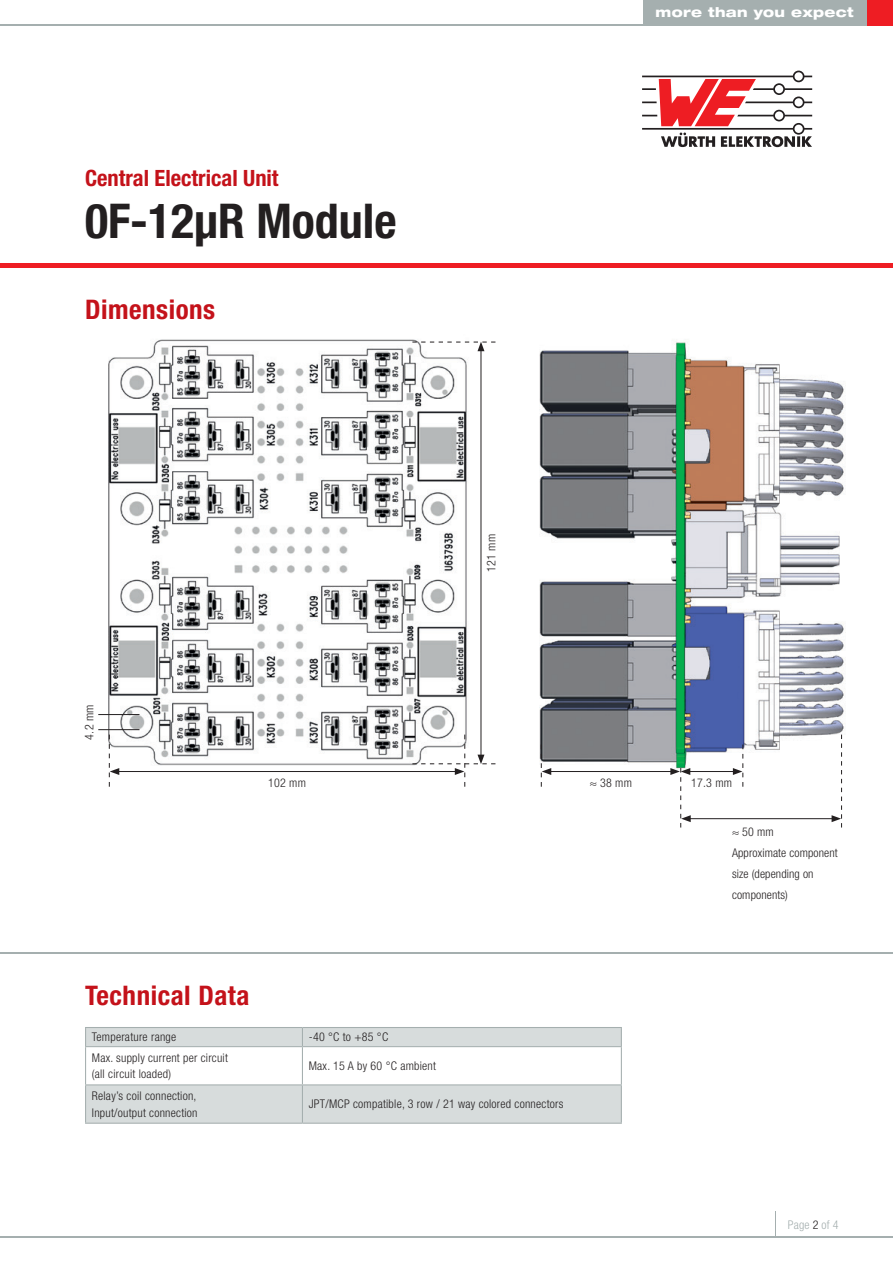
<style>
.page{position:relative;width:893px;height:1263px;background:#fff}
.page>*{position:absolute;margin:0;border:0;box-sizing:border-box;transform-origin:0 0}
.t1{font:700 condensed 48px "Helvetica Neue LT Pro";color:#231f20}
.t2{font:700 condensed 27px "Helvetica Neue LT Pro";letter-spacing:.02em;color:#c4121a}
.t3{font:700 condensed 22.5px "Helvetica Neue LT Pro";color:#c4121a}
.t4{font:800 expanded 13.5px "Helvetica Neue LT Pro";letter-spacing:.025em;color:#fff}
.t5{font:300 condensed 12px/21px "Helvetica Neue LT Pro";letter-spacing:.02em;color:#231f20}
.t6{font:300 condensed 12px "Helvetica Neue LT Pro";letter-spacing:.01em;color:#a5afaf}
.s1{color:#231f20}
</style>
<div class="page">
<div style="left:867px;top:0;width:26px;height:26px;background:#ee1d23"></div>
<div style="left:643px;top:0;width:223px;height:26px;background:#a5afaf"></div>
<hr style="left:0;top:24px;width:863px;height:2px;background:#a5afaf">
<svg style="left:642px;top:71px;width:170px;height:76px"></svg>
<hr style="left:0;top:264px;width:893px;height:4px;background:#ee1d23">
<hr style="left:0;top:952px;width:893px;height:2px;background:#a5afaf">
<hr style="left:0;top:1236px;width:893px;height:1px;background:#a5afaf">
<svg style="left:775px;top:1212px;width:1px;height:24px"></svg>
<div style="left:86px;top:1085px;width:535px;height:38px;background:#d7dcdc"></div>
<hr style="left:85px;top:1027px;width:217px;height:1px;background:#a5afaf">
<hr style="left:302px;top:1027px;width:320px;height:1px;background:#a5afaf">
<svg style="left:85px;top:1028px;width:537px;height:56px"></svg>
<hr style="left:85px;top:1046px;width:217px;height:1px;background:#a5afaf">
<hr style="left:85px;top:1047px;width:1px;height:37px;background:#a5afaf">
<hr style="left:302px;top:1046px;width:320px;height:1px;background:#a5afaf">
<hr style="left:302px;top:1047px;width:1px;height:37px;background:#a5afaf">
<hr style="left:621px;top:1047px;width:1px;height:37px;background:#a5afaf">
<hr style="left:85px;top:1084px;width:217px;height:1px;background:#a5afaf">
<hr style="left:85px;top:1085px;width:1px;height:38px;background:#a5afaf">
<hr style="left:302px;top:1084px;width:320px;height:1px;background:#a5afaf">
<hr style="left:302px;top:1085px;width:1px;height:38px;background:#a5afaf">
<hr style="left:621px;top:1085px;width:1px;height:38px;background:#a5afaf">
<hr style="left:85px;top:1123px;width:217px;height:1px;background:#a5afaf">
<hr style="left:302px;top:1123px;width:320px;height:1px;background:#a5afaf">
<img style="left:539px;top:341px;width:307px;height:442px">
<img style="left:98px;top:339px;width:372px;height:431px">
<hr style="left:117px;top:771px;width:340px;height:1px;background:#231f20">
<hr style="left:481px;top:349px;width:1px;height:408px;background:#231f20">
<svg style="left:109px;top:735px;width:10px;height:52px"></svg>
<svg style="left:412px;top:735px;width:83px;height:52px"></svg>
<svg style="left:412px;top:342px;width:83px;height:9px"></svg>
<hr style="left:98px;top:729px;width:41px;height:1px;background:#231f20">
<hr style="left:98px;top:714px;width:41px;height:1px;background:#231f20">
<hr style="left:549px;top:771px;width:124px;height:1px;background:#231f20">
<svg style="left:541px;top:744px;width:10px;height:43px"></svg>
<hr style="left:688px;top:818px;width:146px;height:1px;background:#231f20">
<svg style="left:832px;top:735px;width:10px;height:92px"></svg>
<hr style="left:688px;top:771px;width:47px;height:1px;background:#231f20">
<svg style="left:670px;top:768px;width:21px;height:59px"></svg>
<svg style="left:733px;top:744px;width:10px;height:43px"></svg>
<h3 class="t3" style="left:85px;top:165px;width:195px">Central Electrical Unit</h3>
<h1 class="t1" style="left:85px;top:192px;width:313px">0F-12μR Module</h1>
<h2 class="t2" style="left:85px;top:293px;width:132px">Dimensions</h2>
<p class="t5" style="left:79px;top:739px;width:36px;rotate:-90deg">4.2 mm</p>
<p class="t5" style="left:481px;top:572px;width:39px;rotate:-90deg">121 mm</p>
<p class="t4" style="left:656px;top:4px;width:200px">more than you expect</p>
<p class="t5" style="left:268px;top:772px;width:39px">102 mm</p>
<p class="t5" style="left:590px;top:772px;width:44px">≈ 38 mm</p>
<p class="t5" style="left:691px;top:772px;width:42px">17.3 mm</p>
<h2 class="t2" style="left:85px;top:979px;width:166px">Technical Data</h2>
<p class="t5" style="left:92px;top:1026px;width:86px">Temperature range</p>
<p class="t5" style="left:309px;top:1026px;width:81px">-40 °C to +85 °C</p>
<p class="t5" style="left:92px;top:1049px;width:138px;line-height:16.5px">Max. supply current per circuit (all circuit loaded)</p>
<p class="t5" style="left:309px;top:1055px;width:129px">Max. 15 A by 60 °C ambient</p>
<p class="t5" style="left:92px;top:1087px;width:107px;line-height:16.5px">Relay’s coil connection,<br>Input/output connection</p>
<p class="t5" style="left:309px;top:1093px;width:256px">JPT/MCP compatible, 3 row / 21 way colored connectors</p>
<p class="t5" style="left:732px;top:821px;width:107px">≈ 50 mm<br>Approximate component size (depending on components)</p>
<p class="t6" style="left:788px;top:1217px;width:52px">Page <span class="s1">2</span> of 4</p>
</div>
